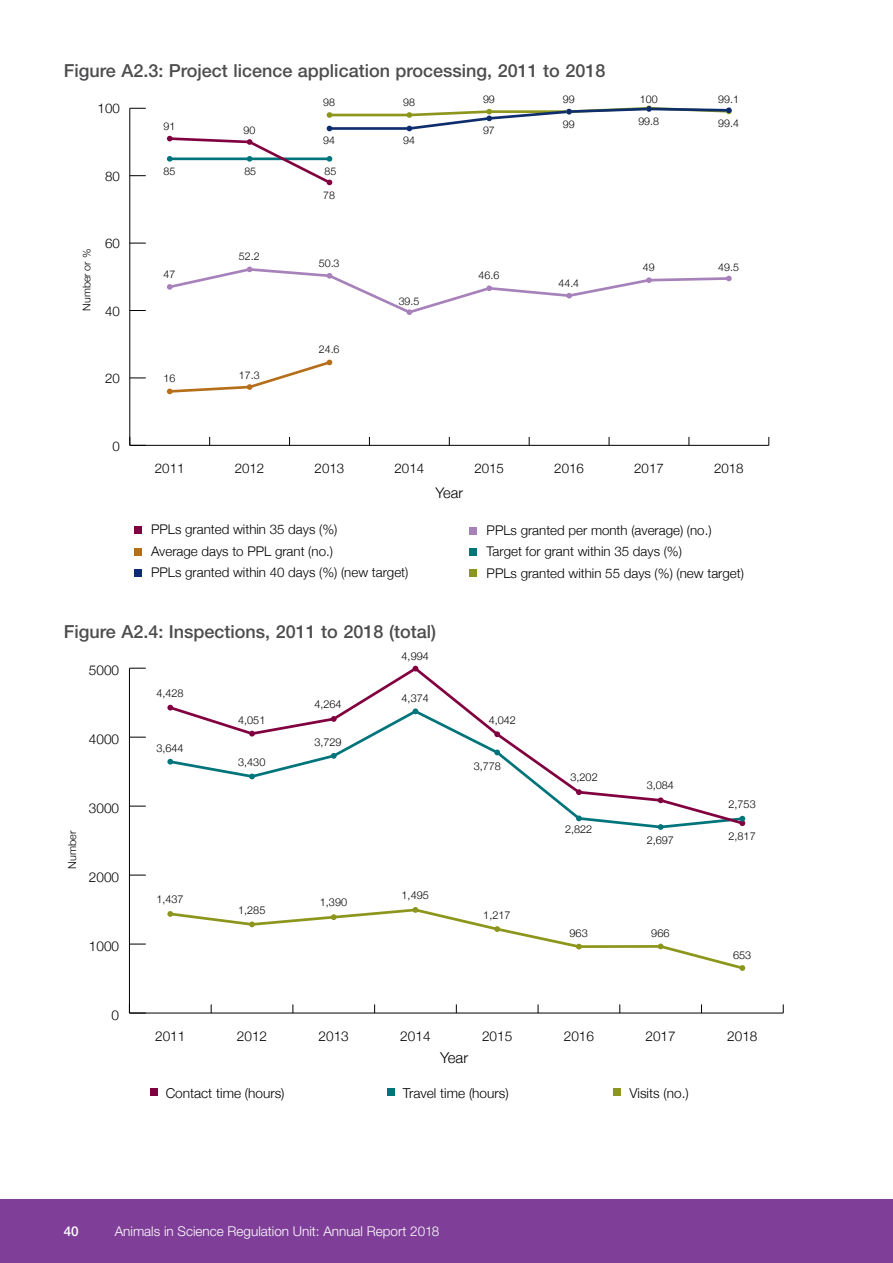
<style>
.page{position:relative;width:893px;height:1263px;background:#fff}
.page>*{position:absolute;margin:0;border:0;box-sizing:border-box;transform-origin:0 0}
.Figure_Hdr_12_14_MED{font:500 18px "Helvetica Neue LT Pro";color:#4d4d4f}
.t1{font:300 15px "Helvetica Neue";color:#000}
.t2{font:300 14.7px "Helvetica Neue";color:#000}
.t3{font:300 13.65px "Helvetica Neue";color:#000}
.t4{font:300 13.5px "Helvetica Neue LT Pro";color:#fff}
.t5{font:500 13.5px "Helvetica Neue LT Pro";color:#fff}
.t6{font:300 13.35px/21.3px "Helvetica Neue";color:#000}
.t7{font:300 10.95px "Helvetica Neue";color:#000}
.t8{font:300 10.65px "Helvetica Neue";color:#000}
</style>
<div class="page">
<div style="left:0;top:1199px;width:893px;height:64px;background:#7f3f98"></div>
<hr style="left:130px;top:445px;width:639px;height:1px;background:#000">
<hr style="left:129px;top:108px;width:1px;height:337px;background:#000">
<svg style="left:129px;top:437px;width:17px;height:9px"></svg>
<svg style="left:130px;top:378px;width:16px;height:1px"></svg>
<svg style="left:130px;top:310px;width:16px;height:1px"></svg>
<svg style="left:130px;top:243px;width:16px;height:1px"></svg>
<svg style="left:130px;top:175px;width:16px;height:1px"></svg>
<svg style="left:130px;top:108px;width:16px;height:1px"></svg>
<hr style="left:329px;top:114px;width:80px;height:2px;background:#8c961c">
<hr style="left:329px;top:127px;width:80px;height:3px;background:#0e2d6d">
<div style="left:134px;top:548px;width:8px;height:7px;background:#b56e19"></div>
<div style="left:134px;top:527px;width:8px;height:7px;background:#81003f"></div>
<div style="left:134px;top:569px;width:8px;height:8px;background:#0e2d6d"></div>
<div style="left:470px;top:527px;width:7px;height:8px;background:#a681ba"></div>
<div style="left:470px;top:548px;width:7px;height:8px;background:#00747b"></div>
<div style="left:470px;top:569px;width:7px;height:8px;background:#8c961c"></div>
<svg style="left:327px;top:112px;width:5px;height:6px"></svg>
<svg style="left:406px;top:105px;width:326px;height:26px"></svg>
<svg style="left:167px;top:126px;width:166px;height:60px"></svg>
<svg style="left:167px;top:266px;width:565px;height:49px"></svg>
<svg style="left:167px;top:359px;width:166px;height:35px"></svg>
<hr style="left:129px;top:1013px;width:654px;height:1px;background:#000">
<hr style="left:129px;top:668px;width:1px;height:345px;background:#000">
<svg style="left:129px;top:1012px;width:17px;height:2px"></svg>
<svg style="left:130px;top:944px;width:16px;height:1px"></svg>
<svg style="left:130px;top:875px;width:16px;height:1px"></svg>
<svg style="left:130px;top:806px;width:16px;height:1px"></svg>
<svg style="left:130px;top:737px;width:16px;height:1px"></svg>
<svg style="left:129px;top:668px;width:17px;height:1px"></svg>
<hr style="left:579px;top:945px;width:82px;height:3px;background:#8c961c">
<div style="left:387px;top:1088px;width:7px;height:8px;background:#00747b"></div>
<div style="left:150px;top:1088px;width:8px;height:8px;background:#81003f"></div>
<div style="left:613px;top:1088px;width:8px;height:8px;background:#8c961c"></div>
<svg style="left:167px;top:665px;width:579px;height:165px"></svg>
<svg style="left:167px;top:907px;width:415px;height:43px"></svg>
<svg style="left:657px;top:943px;width:89px;height:28px"></svg>
<p class="Figure_Hdr_12_14_MED" style="left:64px;top:59px;width:543px">Figure A2.3: Project licence application processing, 2011 to 2018</p>
<p class="t6" style="left:98px;top:97px;width:24px">100</p>
<p class="t6" style="left:105px;top:165px;width:16px">80</p>
<p class="t8" style="left:78px;top:311px;width:63px;rotate:-90deg">Number or %</p>
<p class="t6" style="left:105px;top:232px;width:16px">60</p>
<p class="t6" style="left:105px;top:299px;width:16px">40</p>
<p class="t6" style="left:105px;top:367px;width:16px">20</p>
<p class="t6" style="left:112px;top:434px;width:9px">0</p>
<p class="t8" style="left:718px;top:90px;width:22px">99.1</p>
<p class="t8" style="left:323px;top:94px;width:13px">98</p>
<p class="t8" style="left:403px;top:94px;width:13px">98</p>
<p class="t8" style="left:483px;top:90px;width:13px">99</p>
<p class="t8" style="left:563px;top:90px;width:13px">99</p>
<p class="t8" style="left:640px;top:90px;width:19px">100</p>
<p class="t8" style="left:323px;top:132px;width:13px">94</p>
<p class="t8" style="left:403px;top:132px;width:13px">94</p>
<p class="t8" style="left:563px;top:116px;width:13px">99</p>
<p class="t8" style="left:638px;top:112px;width:22px">99.8</p>
<p class="t8" style="left:718px;top:115px;width:22px">99.4</p>
<p class="t8" style="left:164px;top:118px;width:13px">91</p>
<p class="t8" style="left:164px;top:162px;width:13px">85</p>
<p class="t8" style="left:244px;top:162px;width:13px">85</p>
<p class="t8" style="left:324px;top:162px;width:13px">85</p>
<p class="t8" style="left:243px;top:122px;width:13px">90</p>
<p class="t8" style="left:483px;top:122px;width:13px">97</p>
<p class="t8" style="left:164px;top:265px;width:13px">47</p>
<p class="t8" style="left:239px;top:248px;width:22px">52.2</p>
<p class="t8" style="left:164px;top:370px;width:13px">16</p>
<p class="t8" style="left:239px;top:366px;width:22px">17.3</p>
<p class="t8" style="left:323px;top:187px;width:13px">78</p>
<p class="t8" style="left:319px;top:255px;width:22px">50.3</p>
<p class="t8" style="left:319px;top:341px;width:22px">24.6</p>
<p class="t8" style="left:399px;top:292px;width:22px">39.5</p>
<p class="t8" style="left:479px;top:267px;width:22px">46.6</p>
<p class="t8" style="left:558px;top:275px;width:22px">44.4</p>
<p class="t8" style="left:643px;top:259px;width:13px">49</p>
<p class="t8" style="left:718px;top:259px;width:22px">49.5</p>
<p class="t6" style="left:155px;top:457px;width:31px">2011</p>
<p class="t6" style="left:235px;top:457px;width:31px">2012</p>
<p class="t6" style="left:315px;top:457px;width:31px">2013</p>
<p class="t6" style="left:395px;top:457px;width:31px">2014</p>
<p class="t6" style="left:474px;top:457px;width:31px">2015</p>
<p class="t6" style="left:554px;top:457px;width:31px">2016</p>
<p class="t6" style="left:634px;top:457px;width:31px">2017</p>
<p class="t6" style="left:714px;top:457px;width:31px">2018</p>
<p class="t6" style="left:151px;top:518px;width:259px">PPLs granted within 35 days (%)<br>Average days to PPL grant (no.)<br>PPLs granted within 40 days (%) (new target)</p>
<p class="t2" style="left:436px;top:481px;width:29px">Year</p>
<p class="t6" style="left:487px;top:519px;width:259px">PPLs granted per month (average) (no.)<br>Target for grant within 35 days (%)<br>PPLs granted within 55 days (%) (new target)</p>
<p class="Figure_Hdr_12_14_MED" style="left:64px;top:621px;width:374px">Figure A2.4: Inspections, 2011 to 2018 (total)</p>
<p class="t3" style="left:89px;top:659px;width:32px">5000</p>
<p class="t3" style="left:89px;top:728px;width:32px">4000</p>
<p class="t7" style="left:64px;top:869px;width:39px;rotate:-90deg">Number</p>
<p class="t3" style="left:89px;top:797px;width:32px">3000</p>
<p class="t3" style="left:89px;top:866px;width:32px">2000</p>
<p class="t3" style="left:89px;top:935px;width:32px">1000</p>
<p class="t3" style="left:112px;top:1004px;width:9px">0</p>
<p class="t7" style="left:156px;top:684px;width:29px">4,428</p>
<p class="t7" style="left:156px;top:740px;width:29px">3,644</p>
<p class="t7" style="left:156px;top:890px;width:29px">1,437</p>
<p class="t7" style="left:402px;top:647px;width:29px">4,994</p>
<p class="t7" style="left:314px;top:695px;width:29px">4,264</p>
<p class="t7" style="left:402px;top:690px;width:29px">4,374</p>
<p class="t7" style="left:238px;top:711px;width:29px">4,051</p>
<p class="t7" style="left:489px;top:711px;width:29px">4,042</p>
<p class="t7" style="left:314px;top:733px;width:29px">3,729</p>
<p class="t7" style="left:238px;top:754px;width:29px">3,430</p>
<p class="t7" style="left:474px;top:757px;width:29px">3,778</p>
<p class="t7" style="left:570px;top:768px;width:29px">3,202</p>
<p class="t7" style="left:647px;top:776px;width:29px">3,084</p>
<p class="t7" style="left:565px;top:820px;width:29px">2,822</p>
<p class="t7" style="left:647px;top:831px;width:29px">2,697</p>
<p class="t7" style="left:238px;top:901px;width:29px">1,285</p>
<p class="t7" style="left:320px;top:894px;width:29px">1,390</p>
<p class="t7" style="left:402px;top:886px;width:29px">1,495</p>
<p class="t7" style="left:483px;top:906px;width:29px">1,217</p>
<p class="t7" style="left:570px;top:924px;width:20px">963</p>
<p class="t7" style="left:651px;top:924px;width:20px">966</p>
<p class="t7" style="left:728px;top:796px;width:29px">2,753</p>
<p class="t7" style="left:728px;top:828px;width:29px">2,817</p>
<p class="t7" style="left:733px;top:946px;width:20px">653</p>
<p class="t3" style="left:155px;top:1025px;width:32px">2011</p>
<p class="t3" style="left:237px;top:1025px;width:32px">2012</p>
<p class="t3" style="left:319px;top:1025px;width:32px">2013</p>
<p class="t3" style="left:400px;top:1025px;width:32px">2014</p>
<p class="t3" style="left:482px;top:1025px;width:32px">2015</p>
<p class="t3" style="left:564px;top:1025px;width:32px">2016</p>
<p class="t3" style="left:645px;top:1025px;width:32px">2017</p>
<p class="t3" style="left:727px;top:1025px;width:32px">2018</p>
<p class="t1" style="left:440px;top:1046px;width:30px">Year</p>
<p class="t3" style="left:166px;top:1082px;width:120px">Contact time (hours)</p>
<p class="t3" style="left:403px;top:1082px;width:107px">Travel time (hours)</p>
<p class="t3" style="left:629px;top:1082px;width:61px">Visits (no.)</p>
<p class="t5" style="left:64px;top:1223px;width:17px">40</p>
<p class="t4" style="left:115px;top:1223px;width:326px">Animals in Science Regulation Unit: Annual Report 2018</p>
</div>
